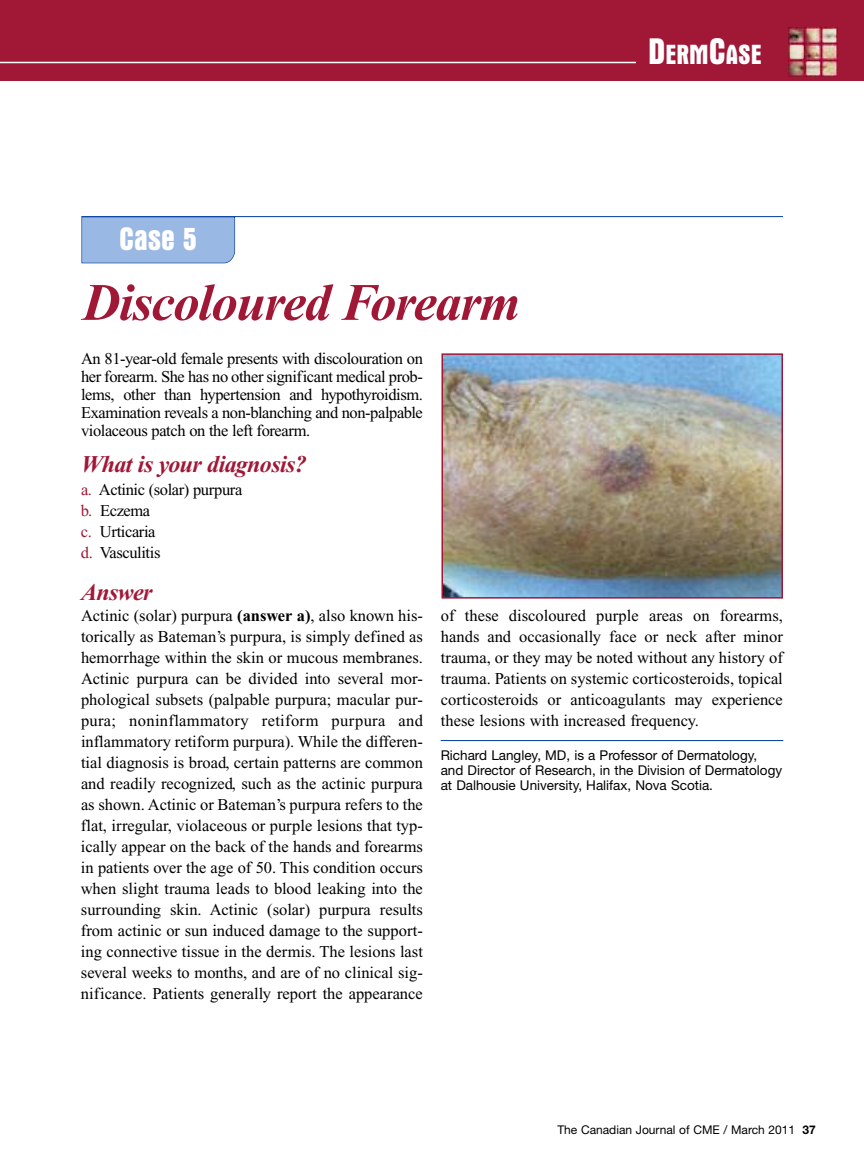
<style>
.page{position:relative;width:864px;height:1175px;background:#fff}
.page>*{position:absolute;margin:0;border:0;box-sizing:border-box;transform-origin:0 0}
.t1{font:italic 700 52.5px "Times New Roman";letter-spacing:-.025em;color:#a11837}
.t2{font:700 condensed 33px "Aurora BT";color:#fff}
.t3{font:700 condensed 28.2px "Aurora BT";color:#fff}
.t4{font:italic 700 24px "Times New Roman";letter-spacing:-.025em;color:#a11837}
.t5{font:16.5px/21px "Times New Roman";letter-spacing:-.015em;color:#000;text-align:justify}
.t6{font:13.5px/15px "Helvetica Neue";color:#000}
.t7{font:12px "Helvetica Neue";color:#000}
.s1{font-size:37.5px}
.s2{color:#a11837}
.s3{font-weight:700}
</style>
<div class="page">
<div style="left:81px;top:217px;width:154px;height:46px;background:#99b8e4"></div>
<hr style="left:81px;top:216px;width:702px;height:1px;background:#003ca2">
<img style="left:444px;top:356px;width:336px;height:239px">
<div style="left:441px;top:353px;width:342px;height:245px;border:2px solid #a11837"></div>
<hr style="left:441px;top:740px;width:342px;height:1px;background:#003ca2">
<div style="left:0;top:0;width:864px;height:81px;background:#a11837"></div>
<hr style="left:0;top:62px;width:652px;height:1px;background:#fff">
<img style="left:789px;top:28px;width:48px;height:48px">
<img style="left:790px;top:29px;width:46px;height:46px">
<div style="left:637px;top:37px;width:136px;height:31px;background:#a11837"></div>
<h2 class="t2" style="left:119px;top:219px;width:79px">Case 5</h2>
<h1 class="t1" style="left:82px;top:285px;width:439px">Discoloured Forearm</h1>
<h3 class="t3" style="left:648px;top:38px;width:115px"><span class="s1">D</span>ERM<span class="s1">C</span>ASE</h3>
<p class="t5" style="left:81px;top:351px;width:343px;line-height:18px">An 81-year-old female presents with discolouration on her forearm. She has no other significant medical prob&shy;lems, other than hypertension and hypothyroidism.<br>Examination reveals a non-blanching and non-palpable violaceous patch on the left forearm.</p>
<h3 class="t4" style="left:81px;top:456px;width:227px">What is your diagnosis?</h3>
<p class="t5" style="left:81px;top:481px;width:163px;text-align:left"><span class="s2">a.</span> Actinic (solar) purpura <span class="s2">b.</span> Eczema<br><span class="s2">c.</span> Urticaria<br><span class="s2">d.</span> Vasculitis</p>
<h3 class="t4" style="left:81px;top:584px;width:73px">Answer</h3>
<p class="t5" style="left:81px;top:607px;width:344px">Actinic (solar) purpura <span class="s3">(answer a)</span>, also known his&shy;torically as Bateman’s purpura, is simply defined as hemorrhage within the skin or mucous membranes.<br>Actinic purpura can be divided into several mor&shy;phological subsets (palpable purpura; macular pur&shy;pura; noninflammatory retiform purpura and inflammatory retiform purpura). While the differen&shy;tial diagnosis is broad, certain patterns are common and readily recognized, such as the actinic purpura as shown. Actinic or Bateman’s purpura refers to the flat, irregular, violaceous or purple lesions that typ&shy;ically appear on the back of the hands and forearms in patients over the age of 50. This condition occurs when slight trauma leads to blood leaking into the surrounding skin. Actinic (solar) purpura results from actinic or sun induced damage to the support&shy;ing connective tissue in the dermis. The lesions last several weeks to months, and are of no clinical sig&shy;nificance. Patients generally report the appearance</p>
<p class="t5" style="left:441px;top:607px;width:343px">of these discoloured purple areas on forearms, hands and occasionally face or neck after minor trauma, or they may be noted without any history of trauma. Patients on systemic corticosteroids, topical corticosteroids or anticoagulants may experience these lesions with increased frequency.</p>
<p class="t6" style="left:441px;top:749px;width:343px">Richard Langley, MD, is a Professor of Dermatology, and Director of Research, in the Division of Dermatology at Dalhousie University, Halifax, Nova Scotia.</p>
<p class="t7" style="left:557px;top:1125px;width:260px">The Canadian Journal of CME / March 2011 <span class="s3">37</span></p>
</div>
